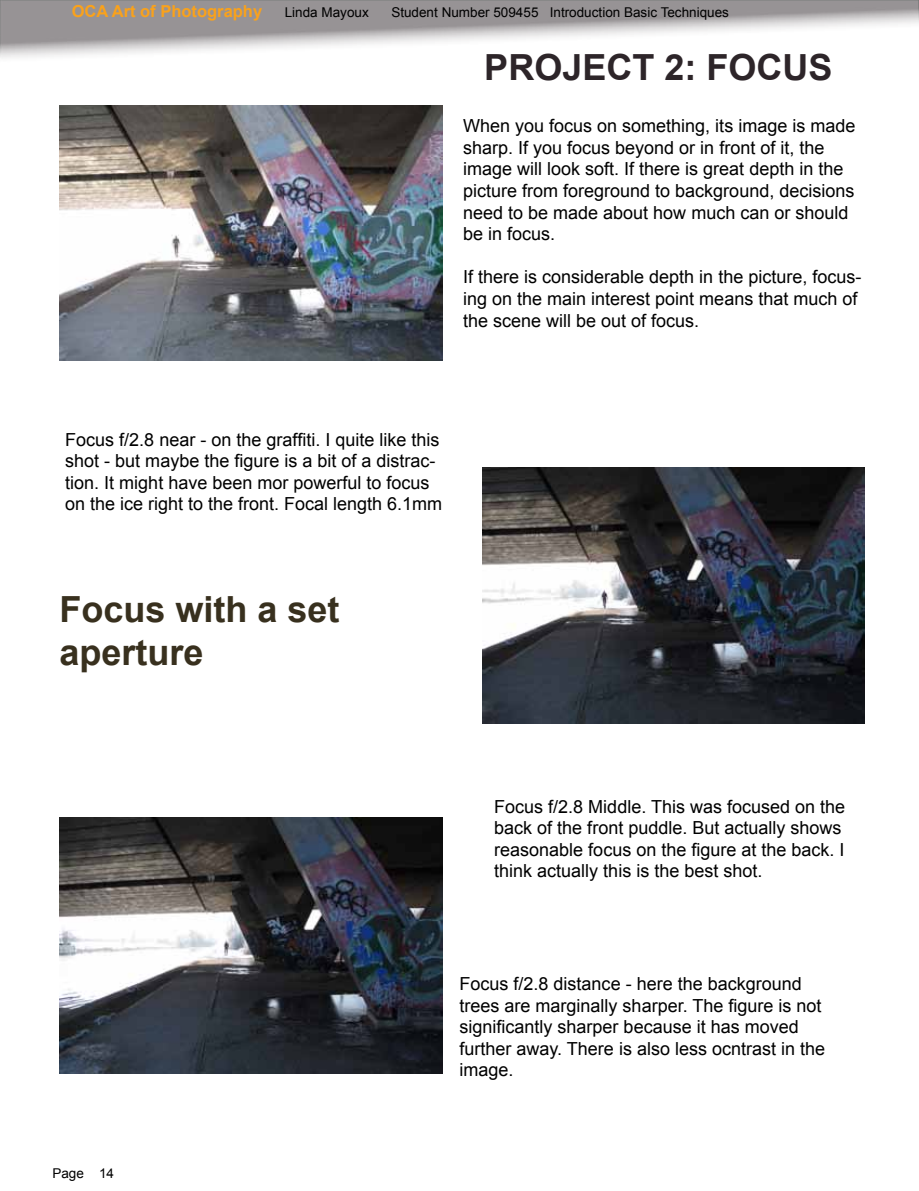
<style>
.page{position:relative;width:919px;height:1191px;background:#fff}
.page>*{position:absolute;margin:0;border:0;box-sizing:border-box;transform-origin:0 0}
.t1{font:700 36px/43.2px "Arial";color:#38301e}
.t2{font:700 36px "Arial";color:#2d2529}
.t3{font:18px/21.6px "Arial";color:#000}
.t4{font:700 16.5px "Arial";color:#faa21b}
.t5{font:13.5px "Arial";color:#000}
</style>
<div class="page">
<svg style="left:0;top:0;width:918px;height:58px"></svg>
<svg style="left:918px;top:0;width:1px;height:23px"></svg>
<img style="left:59px;top:818px;width:383px;height:255px">
<img style="left:482px;top:468px;width:382px;height:255px">
<img style="left:59px;top:106px;width:383px;height:255px">
<p class="t4" style="left:72px;top:1px;width:13px">OCA</p>
<p class="t4" style="left:112px;top:1px;width:152px">Art of Photography</p>
<p class="t5" style="left:285px;top:4px;width:86px">Linda Mayoux</p>
<p class="t5" style="left:391px;top:4px;width:339px">Student Number 509455 Introduction Basic Techniques</p>
<h1 class="t2" style="left:484px;top:44px;width:49px">PROJECT</h1>
<h1 class="t2" style="left:664px;top:44px;width:68px">2: FOCUS</h1>
<p class="t3" style="left:463px;top:115px;width:394px">When you focus on something, its image is made sharp. If you focus beyond or in front of it, the image will look soft. If there is great depth in the picture from foreground to background, decisions need to be made about how much can or should be in focus.</p>
<p class="t3" style="left:463px;top:266px;width:400px">If there is considerable depth in the picture, focus&shy;ing on the main interest point means that much of the scene will be out of focus.</p>
<p class="t3" style="left:65px;top:428px;width:378px">Focus f/2.8 near - on the graffiti. I quite like this shot - but maybe the figure is a bit of a distrac&shy;tion. It might have been mor powerful to focus on the ice right to the front. Focal length 6.1mm</p>
<h1 class="t1" style="left:59px;top:588px;width:282px">Focus with a set aperture</h1>
<p class="t5" style="left:52px;top:1164px;width:63px">Page 14</p>
<p class="t3" style="left:494px;top:795px;width:352px">Focus f/2.8 Middle. This was focused on the back of the front puddle. But actually shows reasonable focus on the figure at the back. I think actually this is the best shot.</p>
<p class="t3" style="left:459px;top:973px;width:367px">Focus f/2.8 distance - here the background trees are marginally sharper. The figure is not significantly sharper because it has moved further away. There is also less ocntrast in the image.</p>
</div>
